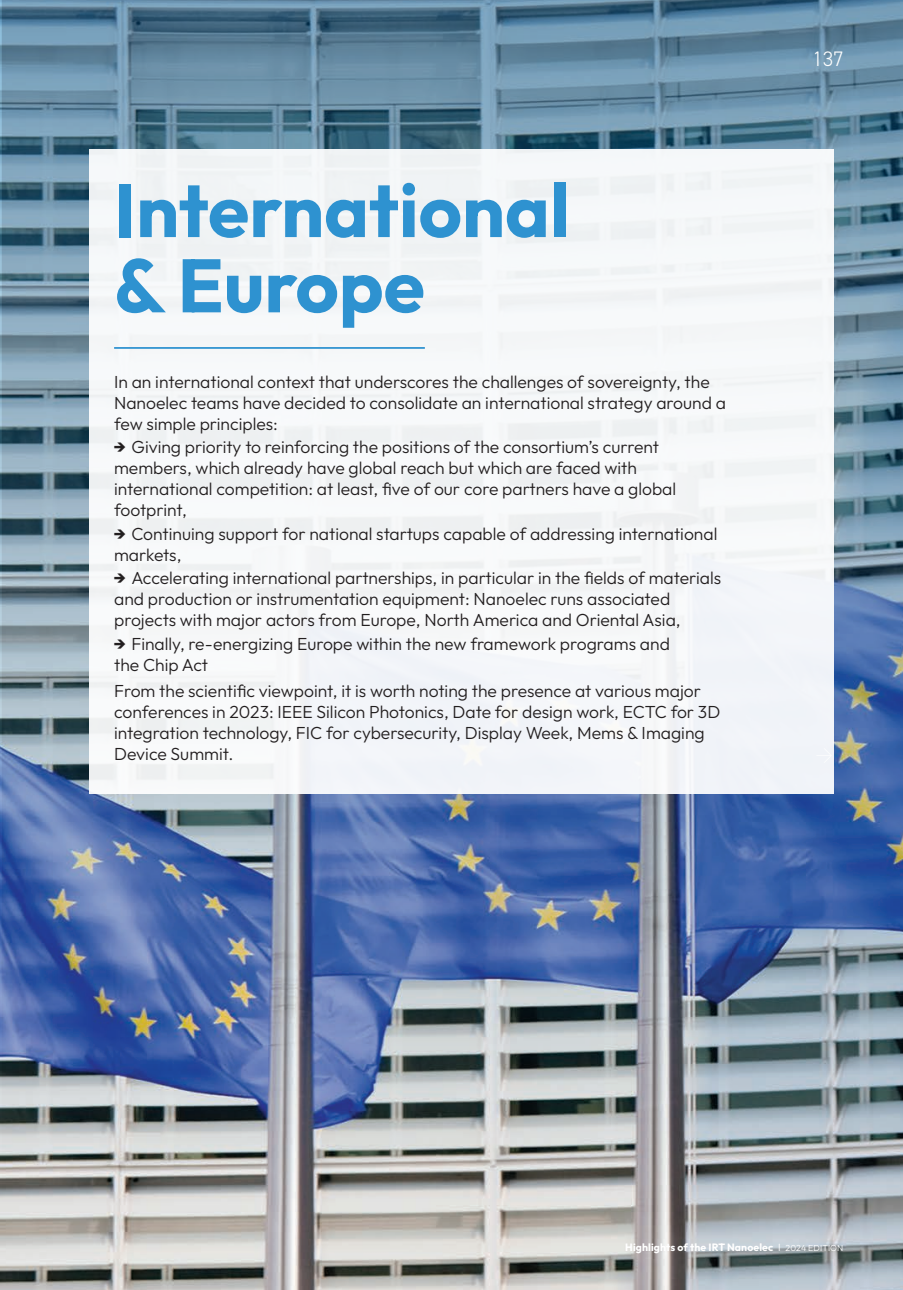
<style>
.page{position:relative;width:903px;height:1290px;background:#fff}
.page>*{position:absolute;margin:0;border:0;box-sizing:border-box;transform-origin:0 0}
.TETE_-_grand_titre{font:700 75.25px/75.2px "Outfit";color:#2e92d0}
.t1{font:300 21px "DIN2014";color:#fff}
.TITRE{font:300 17.5px/21px "Outfit";color:#231f20}
.t2{font:700 10.5px "Outfit";letter-spacing:.01em;color:#fff}
.s1{font-weight:700}
.s2{font-weight:300}
.s3{font-weight:300;font-size:8.75px}
</style>
<div class="page">
<img style="left:0;top:1240px;width:903px;height:50px">
<img style="left:0;top:0;width:903px;height:1240px">
<div style="left:89px;top:149px;width:744px;height:645px;background:#f5f7f9"></div>
<hr style="left:114px;top:347px;width:311px;height:2px;background:#2e92d0">
<p class="TETE_-_grand_titre" style="left:114px;top:176px;width:457px">International &amp; Europe</p>
<p class="TITRE" style="left:114px;top:372px;width:613px">In an international context that underscores the challenges of sovereignty, the<br>Nanoelec teams have decided to consolidate an international strategy around a few simple principles:</p>
<p class="TITRE" style="left:114px;top:437px;width:564px"><span class="s1">→</span> Giving priority to reinforcing the positions of the consortium’s current members, which already have global reach but which are faced with international competition: at least, five of our core partners have a global footprint,</p>
<p class="TITRE" style="left:114px;top:524px;width:605px"><span class="s1">→</span> Continuing support for national startups capable of addressing international markets,</p>
<p class="TITRE" style="left:114px;top:568px;width:608px"><span class="s1">→</span> Accelerating international partnerships, in particular in the fields of materials and production or instrumentation equipment: Nanoelec runs associated projects with major actors from Europe, North America and Oriental Asia,</p>
<p class="TITRE" style="left:114px;top:634px;width:557px"><span class="s1">→</span> Finally, re-energizing Europe within the new framework programs and the Chip Act</p>
<p class="TITRE" style="left:114px;top:680px;width:608px">From the scientific viewpoint, it is worth noting the presence at various major conferences in 2023: IEEE Silicon Photonics, Date for design work, ECTC for 3D integration technology, FIC for cybersecurity, Display Week, Mems &amp; Imaging Device Summit.</p>
<p class="t1" style="left:812px;top:46px;width:32px">137</p>
<p class="t2" style="left:625px;top:1240px;width:220px">Highlights of the IRT Nanoelec <span class="s2">I</span> <span class="s3">2024 EDITION</span></p>
</div>
